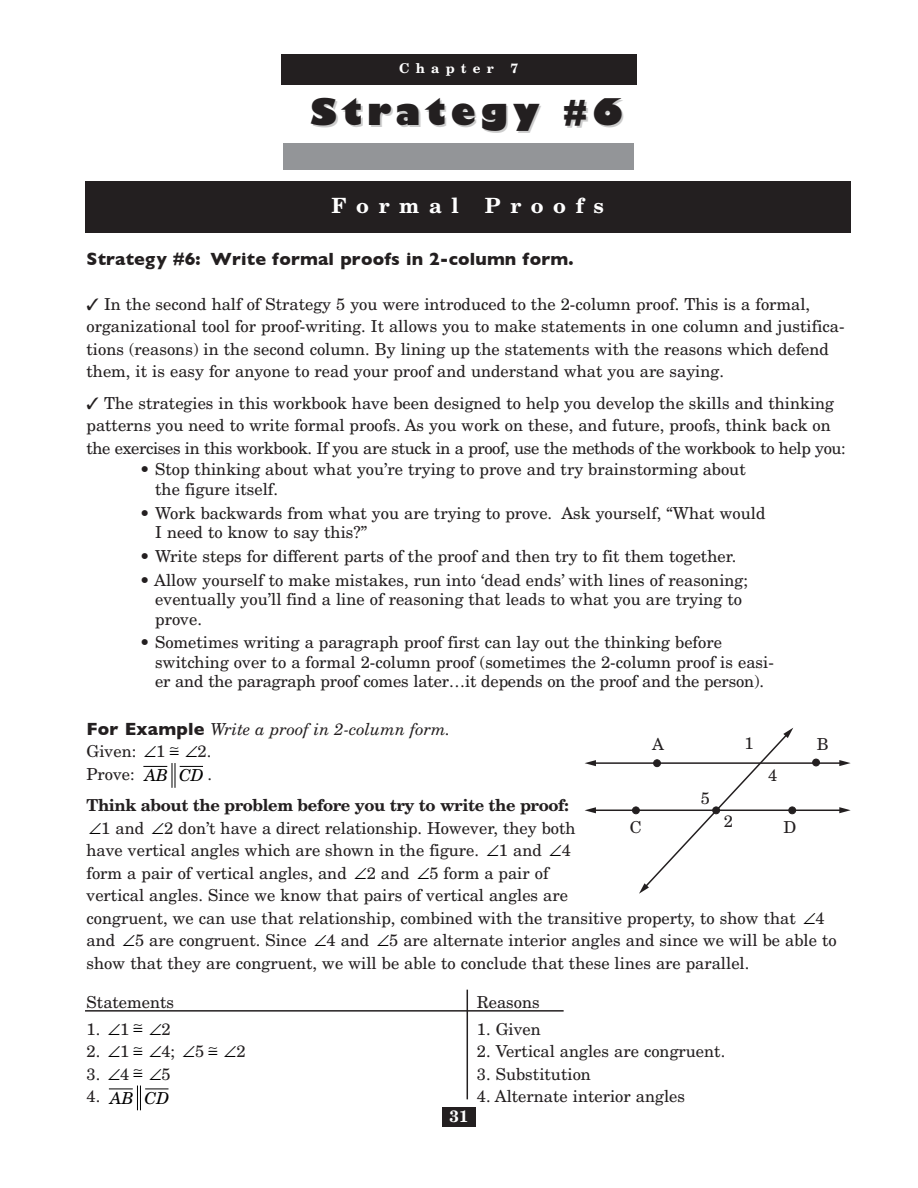
<style>
.page{position:relative;width:918px;height:1188px;background:#fff}
.page>*{position:absolute;margin:0;border:0;box-sizing:border-box;transform-origin:0 0}
.t1{font:800 36px "Gill Sans";letter-spacing:.14em;color:#231f20}
.t2{font:700 21px "New Century Schlbk";letter-spacing:.46em;color:#fff}
.t3{font:700 18px "Gill Sans";letter-spacing:.01em;color:#231f20}
.t4{font:16.5px/22.5px "New Century Schlbk";color:#231f20}
.t5{font:700 16.5px/31.5px "New Century Schlbk";letter-spacing:-.025em;color:#231f20}
.t6{font:italic 16.5px/22.5px "New Century Schlbk";color:#231f20}
.t7{font:italic 16.5px "New Century Schlbk";color:#000}
.t8{font:700 16.5px "New Century Schlbk";color:#fff}
.t9{font:700 13.5px "New Century Schlbk";letter-spacing:.46em;color:#fff}
.s1{font-family:"Gill Sans";font-weight:700;font-style:normal;font-size:18px}
.s2{font-style:normal}
.s3{color:#000}
.s4{font-weight:400}
</style>
<div class="page">
<div style="left:442px;top:1107px;width:34px;height:19px;background:#231f20"></div>
<svg style="left:109px;top:1086px;width:60px;height:24px"></svg>
<svg style="left:143px;top:763px;width:60px;height:25px"></svg>
<div style="left:283px;top:143px;width:351px;height:27px;background:#939598"></div>
<div style="left:85px;top:182px;width:765px;height:51px;background:#231f20"></div>
<div style="left:281px;top:54px;width:355px;height:30px;background:#231f20"></div>
<hr style="left:594px;top:810px;width:247px;height:1px;background:#231f20">
<hr style="left:594px;top:762px;width:247px;height:2px;background:#231f20">
<svg style="left:839px;top:760px;width:11px;height:6px"></svg>
<svg style="left:585px;top:760px;width:11px;height:6px"></svg>
<svg style="left:839px;top:807px;width:11px;height:6px"></svg>
<svg style="left:585px;top:807px;width:11px;height:6px"></svg>
<svg style="left:639px;top:728px;width:154px;height:165px"></svg>
<div style="left:633px;top:807px;width:6px;height:7px;background:#231f20;border-radius:50%"></div>
<div style="left:632px;top:807px;width:8px;height:7px;border:1px solid #231f20;border-radius:50%"></div>
<div style="left:713px;top:807px;width:7px;height:7px;background:#231f20;border-radius:50%"></div>
<div style="left:712px;top:807px;width:8px;height:7px;border:1px solid #231f20;border-radius:50%"></div>
<div style="left:789px;top:807px;width:7px;height:7px;background:#231f20;border-radius:50%"></div>
<div style="left:789px;top:807px;width:7px;height:7px;border:1px solid #231f20;border-radius:50%"></div>
<div style="left:654px;top:760px;width:6px;height:7px;background:#231f20;border-radius:50%"></div>
<div style="left:653px;top:760px;width:8px;height:7px;border:1px solid #231f20;border-radius:50%"></div>
<div style="left:813px;top:759px;width:6px;height:7px;background:#231f20;border-radius:50%"></div>
<div style="left:812px;top:759px;width:8px;height:7px;border:1px solid #231f20;border-radius:50%"></div>
<hr style="left:85px;top:1010px;width:479px;height:2px;background:#231f20">
<hr style="left:467px;top:990px;width:1px;height:109px;background:#231f20">
<p class="t9" style="left:399px;top:63px;width:120px">Chapter 7</p>
<p class="t1" style="left:311px;top:98px;width:314px">Strategy #6</p>
<p class="t2" style="left:331px;top:198px;width:274px">Formal Proofs</p>
<p class="t3" style="left:87px;top:248px;width:488px">Strategy #6: Write formal proofs in 2-column form.</p>
<p class="t4" style="left:87px;top:294px;width:759px">✓ In the second half of Strategy 5 you were introduced to the 2-column proof. This is a formal, organizational tool for proof-writing. It allows you to make statements in one column and justifica&shy;tions (reasons) in the second column. By lining up the statements with the reasons which defend them, it is easy for anyone to read your proof and understand what you are saying.</p>
<p class="t4" style="left:87px;top:393px;width:761px">✓ The strategies in this workbook have been designed to help you develop the skills and thinking patterns you need to write formal proofs. As you work on these, and future, proofs, think back on the exercises in this workbook. If you are stuck in a proof, use the methods of the workbook to help you:</p>
<p class="t4" style="left:155px;top:461px;width:592px;line-height:19.5px;text-indent:-15px">• Stop thinking about what you’re trying to prove and try brainstorming about the figure itself.</p>
<p class="t4" style="left:155px;top:505px;width:612px;line-height:19.5px;text-indent:-15px">• Work backwards from what you are trying to prove. Ask yourself, “What would<br>I need to know to say this?”</p>
<p class="t4" style="left:140px;top:546px;width:598px">• Write steps for different parts of the proof and then try to fit them together.</p>
<p class="t4" style="left:155px;top:572px;width:594px;line-height:19.5px;text-indent:-15px">• Allow yourself to make mistakes, run into ‘dead ends’ with lines of reasoning; eventually you’ll find a line of reasoning that leads to what you are trying to prove.</p>
<p class="t4" style="left:155px;top:634px;width:620px;line-height:19.5px;text-indent:-15px">• Sometimes writing a paragraph proof first can lay out the thinking before switching over to a formal 2-column proof (sometimes the 2-column proof is easi&shy;er and the paragraph proof comes later…it depends on the proof and the person).</p>
<p class="t6" style="left:87px;top:719px;width:365px"><span class="s1">For Example</span> Write a proof in 2-column form.<br><span class="s2">Given: 1</span></p>
<p class="t4" style="left:744px;top:733px;width:11px">1</p>
<p class="t4" style="left:817px;top:734px;width:13px">B</p>
<p class="t4" style="left:768px;top:766px;width:11px">4</p>
<p class="t4" style="left:652px;top:734px;width:13px">A</p>
<p class="t4" style="left:144px;top:741px;width:69px"><span class="s3">∠</span> <span class="s3">≅</span> <span class="s3">∠</span>2.</p>
<p class="t4" style="left:87px;top:764px;width:50px">Prove:</p>
<p class="t5" style="left:87px;top:759px;width:484px;text-indent:121px"><span class="s4">.<br></span>Think about the problem before you try to write the proof:</p>
<p class="t4" style="left:87px;top:818px;width:752px"><span class="s3">∠</span>1 and 2 don’t have a direct relationship. However, they both<br>have vertical angles which are shown in the figure. 1 and 4<br>form a pair of vertical angles, and 2 and 5 form a pair of<br>vertical angles. Since we know that pairs of vertical angles are<br>congruent, we can use that relationship, combined with the transitive property, to show that 4 and 5 are congruent. Since 4 and 5 are alternate interior angles and since we will be able to show that they are congruent, we will be able to conclude that these lines are parallel.</p>
<p class="t4" style="left:87px;top:992px;width:89px">Statements</p>
<p class="t4" style="left:477px;top:992px;width:64px">Reasons</p>
<p class="t4" style="left:87px;top:1019px;width:44px">1. 1</p>
<p class="t7" style="left:145px;top:769px;width:61px">AB CD</p>
<p class="t4" style="left:701px;top:788px;width:11px">5</p>
<p class="t4" style="left:724px;top:812px;width:11px">2</p>
<p class="t4" style="left:630px;top:818px;width:13px">C</p>
<p class="t4" style="left:783px;top:818px;width:14px">D</p>
<p class="t4" style="left:108px;top:1019px;width:64px"><span class="s3">∠</span> <span class="s3">≅</span> <span class="s3">∠</span>2</p>
<p class="t4" style="left:477px;top:1019px;width:66px">1. Given</p>
<p class="t4" style="left:87px;top:1041px;width:44px">2. 1</p>
<p class="t4" style="left:183px;top:1041px;width:64px"><span class="s3">∠</span> <span class="s3">≅</span> <span class="s3">∠</span>2</p>
<p class="t4" style="left:477px;top:1041px;width:250px">2. Vertical angles are congruent.</p>
<p class="t4" style="left:108px;top:1041px;width:98px"><span class="s3">∠</span> <span class="s3">≅</span> <span class="s3">∠</span>4; 5</p>
<p class="t4" style="left:108px;top:1064px;width:64px"><span class="s3">∠</span> <span class="s3">≅</span> <span class="s3">∠</span>5</p>
<p class="t4" style="left:477px;top:1064px;width:116px">3. Substitution</p>
<p class="t4" style="left:87px;top:1064px;width:44px">3. 4</p>
<p class="t4" style="left:87px;top:1086px;width:15px">4.</p>
<p class="t4" style="left:477px;top:1086px;width:210px">4. Alternate interior angles</p>
<p class="t7" style="left:110px;top:1092px;width:61px">AB CD</p>
<p class="t8" style="left:450px;top:1110px;width:20px">31</p>
</div>
